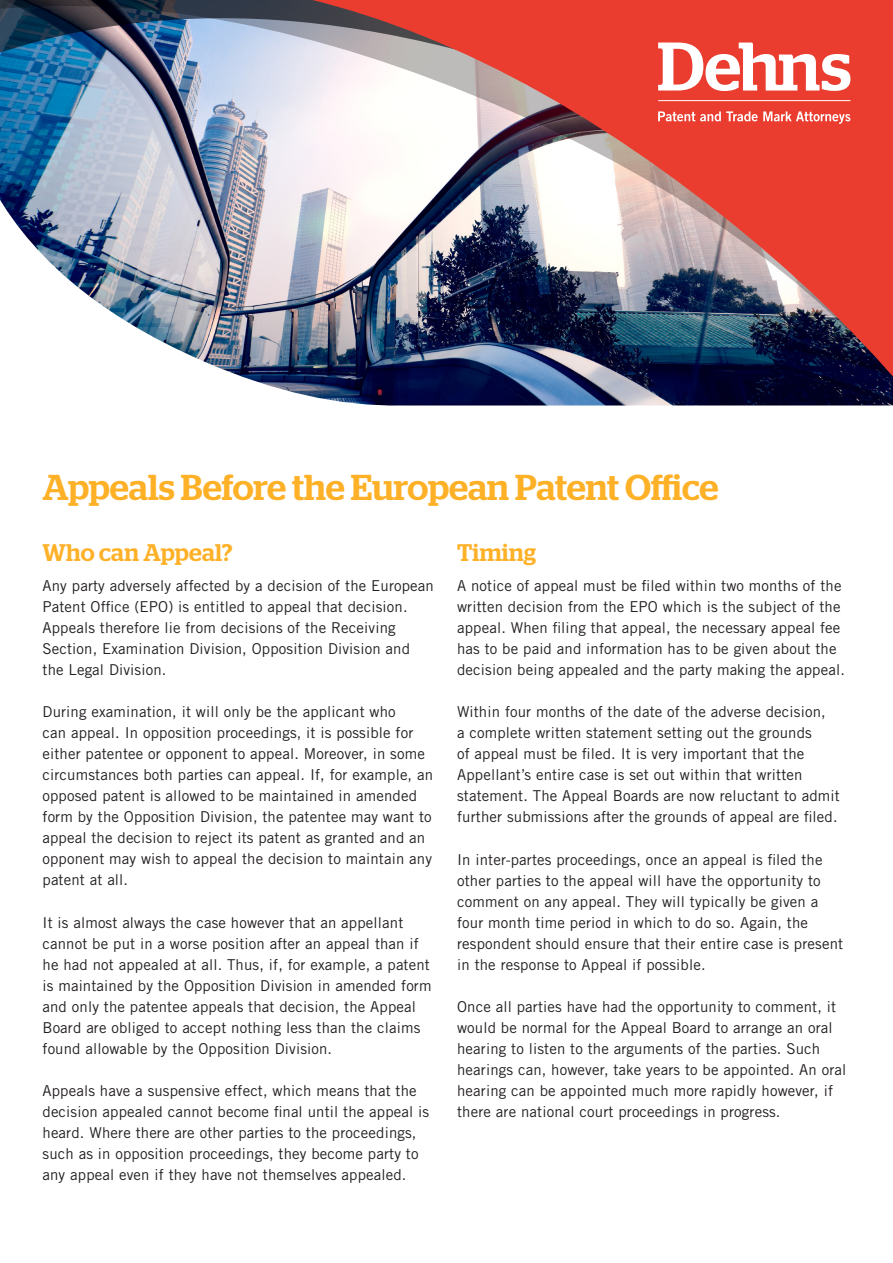
<style>
.page{position:relative;width:893px;height:1263px;background:#fff}
.page>*{position:absolute;margin:0;border:0;box-sizing:border-box;transform-origin:0 0}
.Main_heading{font:500 36px "Stag";color:#feb127}
.Sub_Heading_1{font:500 24px "Stag";letter-spacing:.01em;color:#feb127}
.Body_copy{font:15px/21px "Trade Gothic LT Std";letter-spacing:.01em;color:#231f20}
</style>
<div class="page">
<img style="left:0;top:0;width:250px;height:177px">
<svg style="left:250px;top:0;width:643px;height:177px;fill:#ea3d2f"></svg>
<img style="left:0;top:177px;width:893px;height:229px">
<svg style="left:658px;top:43px;width:192px;height:48px"></svg>
<hr style="left:658px;top:100px;width:192px;height:1px;background:#fff">
<svg style="left:658px;top:111px;width:192px;height:13px;background:#ef746b"></svg>
<p class="Main_heading" style="left:43px;top:466px;width:677px">Appeals Before the European Patent Office</p>
<p class="Sub_Heading_1" style="left:457px;top:539px;width:81px">Timing</p>
<p class="Body_copy" style="left:457px;top:575px;width:389px">A notice of appeal must be filed within two months of the written decision from the EPO which is the subject of the appeal. When filing that appeal, the necessary appeal fee has to be paid and information has to be given about the decision being appealed and the party making the appeal.</p>
<p class="Body_copy" style="left:457px;top:701px;width:384px">Within four months of the date of the adverse decision,<br>a complete written statement setting out the grounds<br>of appeal must be filed. It is very important that the Appellant’s entire case is set out within that written statement. The Appeal Boards are now reluctant to admit further submissions after the grounds of appeal are filed.</p>
<p class="Body_copy" style="left:457px;top:848px;width:387px">In inter-partes proceedings, once an appeal is filed the other parties to the appeal will have the opportunity to comment on any appeal. They will typically be given a four month time period in which to do so. Again, the respondent should ensure that their entire case is present in the response to Appeal if possible.</p>
<p class="Body_copy" style="left:457px;top:996px;width:391px">Once all parties have had the opportunity to comment, it would be normal for the Appeal Board to arrange an oral hearing to listen to the arguments of the parties. Such hearings can, however, take years to be appointed. An oral hearing can be appointed much more rapidly however, if there are national court proceedings in progress.</p>
<p class="Sub_Heading_1" style="left:43px;top:539px;width:192px">Who can Appeal?</p>
<p class="Body_copy" style="left:43px;top:575px;width:393px">Any party adversely affected by a decision of the European Patent Office (EPO) is entitled to appeal that decision.<br>Appeals therefore lie from decisions of the Receiving Section, Examination Division, Opposition Division and the Legal Division.</p>
<p class="Body_copy" style="left:43px;top:701px;width:392px">During examination, it will only be the applicant who<br>can appeal. In opposition proceedings, it is possible for either patentee or opponent to appeal. Moreover, in some circumstances both parties can appeal. If, for example, an opposed patent is allowed to be maintained in amended form by the Opposition Division, the patentee may want to appeal the decision to reject its patent as granted and an opponent may wish to appeal the decision to maintain any patent at all.</p>
<p class="Body_copy" style="left:43px;top:911px;width:391px">It is almost always the case however that an appellant cannot be put in a worse position after an appeal than if he had not appealed at all. Thus, if, for example, a patent is maintained by the Opposition Division in amended form and only the patentee appeals that decision, the Appeal Board are obliged to accept nothing less than the claims found allowable by the Opposition Division.</p>
<p class="Body_copy" style="left:43px;top:1080px;width:388px">Appeals have a suspensive effect, which means that the decision appealed cannot become final until the appeal is heard. Where there are other parties to the proceedings, such as in opposition proceedings, they become party to any appeal even if they have not themselves appealed.</p>
</div>
